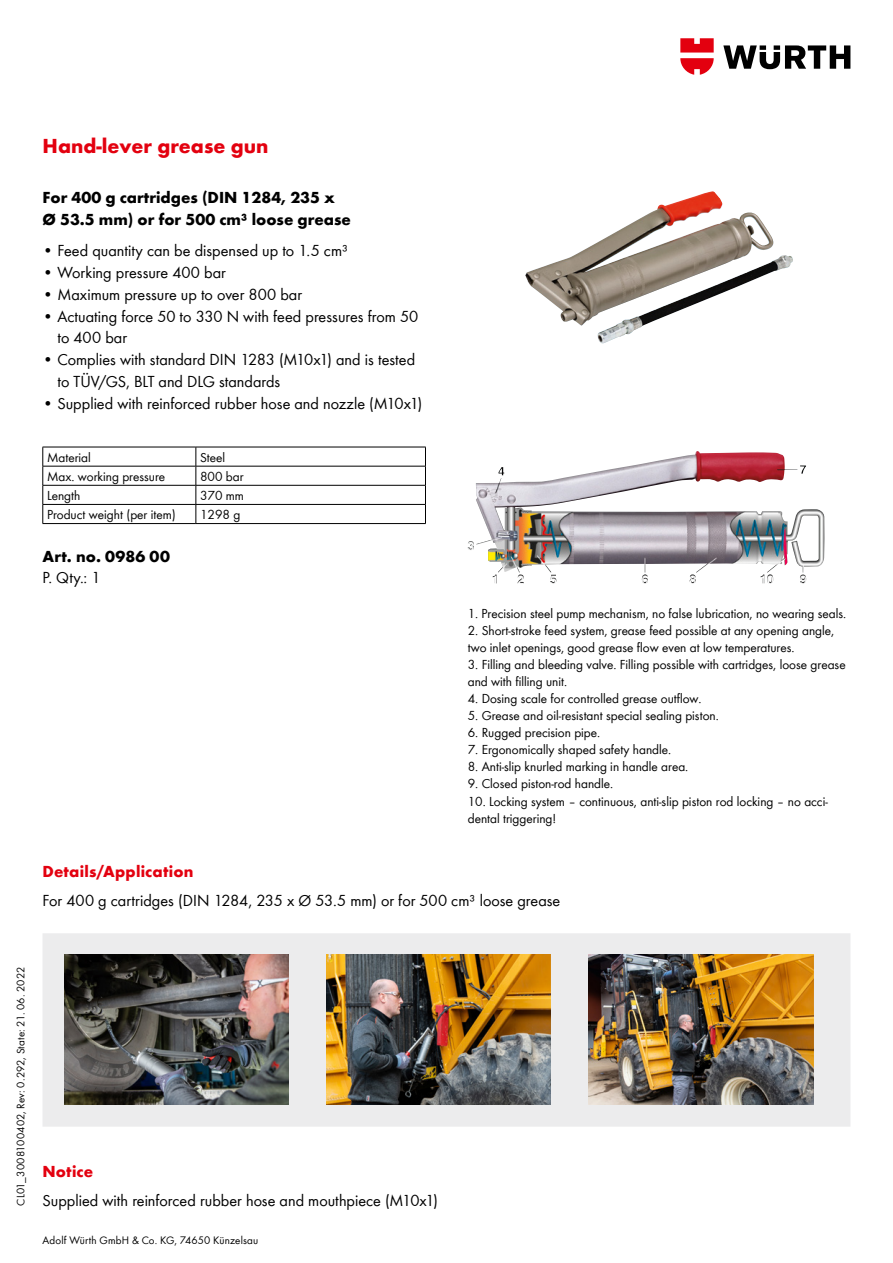
<style>
.page{position:relative;width:893px;height:1263px;background:#fff}
.page>*{position:absolute;margin:0;border:0;box-sizing:border-box;transform-origin:0 0}
.t1{font:700 21px "Wuerth Global";color:#e3000f}
.t2{font:16.5px/21.8px "Wuerth Global";color:#000}
.t3{font:700 16.5px/21.8px "Wuerth Global";color:#000}
.t4{font:700 16.5px "Wuerth Global";letter-spacing:.01em;color:#e3000f}
.t5{font:13.5px/17px "Wuerth Global";color:#000}
.t6{font:11.25px "Wuerth Global";letter-spacing:.015em;color:#000}
</style>
<div class="page">
<svg style="left:723px;top:45px;width:127px;height:24px"></svg>
<svg style="left:680px;top:38px;width:34px;height:37px"></svg>
<hr style="left:43px;top:447px;width:153px;height:1px;background:#000">
<hr style="left:196px;top:447px;width:230px;height:1px;background:#000">
<hr style="left:43px;top:466px;width:153px;height:1px;background:#000">
<hr style="left:196px;top:466px;width:230px;height:1px;background:#000">
<hr style="left:43px;top:485px;width:153px;height:1px;background:#000">
<hr style="left:196px;top:485px;width:230px;height:1px;background:#000">
<hr style="left:43px;top:504px;width:153px;height:1px;background:#000">
<svg style="left:43px;top:447px;width:1px;height:76px"></svg>
<hr style="left:43px;top:523px;width:153px;height:1px;background:#000">
<hr style="left:196px;top:504px;width:230px;height:1px;background:#000">
<svg style="left:196px;top:447px;width:1px;height:76px"></svg>
<svg style="left:425px;top:447px;width:1px;height:76px"></svg>
<hr style="left:196px;top:523px;width:230px;height:1px;background:#000">
<img style="left:476px;top:451px;width:348px;height:122px">
<img style="left:525px;top:191px;width:249px;height:135px">
<div style="left:43px;top:933px;width:807px;height:194px;background:#ececed"></div>
<img style="left:64px;top:954px;width:225px;height:150px">
<img style="left:326px;top:954px;width:225px;height:150px">
<img style="left:588px;top:954px;width:225px;height:150px">
<h1 class="t1" style="left:43px;top:134px;width:227px">Hand-lever grease gun</h1>
<p class="t3" style="left:43px;top:187px;width:310px">For 400 g cartridges (DIN 1284, 235 x<br>Ø 53.5 mm) or for 500 cm³ loose grease</p>
<p class="t2" style="left:43px;top:240px;width:307px">• Feed quantity can be dispensed up to 1.5 cm³</p>
<p class="t2" style="left:43px;top:262px;width:185px">• Working pressure 400 bar</p>
<p class="t2" style="left:43px;top:283px;width:261px">• Maximum pressure up to over 800 bar</p>
<p class="t2" style="left:57px;top:305px;width:362px;text-indent:-15px">• Actuating force 50 to 330 N with feed pressures from 50 to 400 bar</p>
<p class="t2" style="left:57px;top:348px;width:359px;text-indent:-15px">• Complies with standard DIN 1283 (M10x1) and is tested to TÜV/GS, BLT and DLG standards</p>
<p class="t2" style="left:43px;top:392px;width:381px">• Supplied with reinforced rubber hose and nozzle (M10x1)</p>
<p class="t5" style="left:47px;top:448px;width:45px">Material</p>
<p class="t5" style="left:200px;top:448px;width:27px">Steel</p>
<p class="t5" style="left:47px;top:467px;width:120px">Max. working pressure</p>
<p class="t5" style="left:200px;top:467px;width:45px">800 bar</p>
<p class="t5" style="left:47px;top:487px;width:35px">Length</p>
<p class="t5" style="left:200px;top:487px;width:45px">370 mm</p>
<p class="t5" style="left:47px;top:506px;width:130px">Product weight (per item)</p>
<p class="t5" style="left:200px;top:506px;width:42px">1298 g</p>
<p class="t3" style="left:43px;top:546px;width:129px">Art. no. 0986 00</p>
<p class="t2" style="left:43px;top:566px;width:60px">P. Qty.: 1</p>
<p class="t5" style="left:468px;top:605px;width:380px">1. Precision steel pump mechanism, no false lubrication, no wearing seals.</p>
<p class="t5" style="left:468px;top:622px;width:368px">2. Short-stroke feed system, grease feed possible at any opening angle, two inlet openings, good grease flow even at low temperatures.</p>
<p class="t5" style="left:468px;top:656px;width:379px">3. Filling and bleeding valve. Filling possible with cartridges, loose grease and with filling unit.</p>
<p class="t5" style="left:468px;top:690px;width:235px">4. Dosing scale for controlled grease outflow.</p>
<p class="t5" style="left:468px;top:707px;width:253px">5. Grease and oil-resistant special sealing piston.</p>
<p class="t5" style="left:468px;top:724px;width:134px">6. Rugged precision pipe.</p>
<p class="t5" style="left:468px;top:741px;width:205px">7. Ergonomically shaped safety handle.</p>
<p class="t5" style="left:468px;top:758px;width:222px">8. Anti-slip knurled marking in handle area.</p>
<p class="t5" style="left:468px;top:775px;width:147px">9. Closed piston-rod handle.</p>
<p class="t5" style="left:468px;top:792px;width:362px">10. Locking system – continuous, anti-slip piston rod locking – no acci&shy;dental triggering!</p>
<p class="t4" style="left:43px;top:862px;width:153px">Details/Application</p>
<p class="t2" style="left:43px;top:889px;width:519px">For 400 g cartridges (DIN 1284, 235 x Ø 53.5 mm) or for 500 cm³ loose grease</p>
<p class="t6" style="left:14px;top:1205px;width:240px;rotate:-90deg">CL01_3008100402, Rev: 0.292, State: 21. 06. 2022</p>
<p class="t4" style="left:43px;top:1162px;width:52px">Notice</p>
<p class="t2" style="left:43px;top:1189px;width:397px">Supplied with reinforced rubber hose and mouthpiece (M10x1)</p>
<p class="t6" style="left:43px;top:1233px;width:217px">Adolf Würth GmbH &amp; Co. KG, 74650 Künzelsau</p>
</div>
